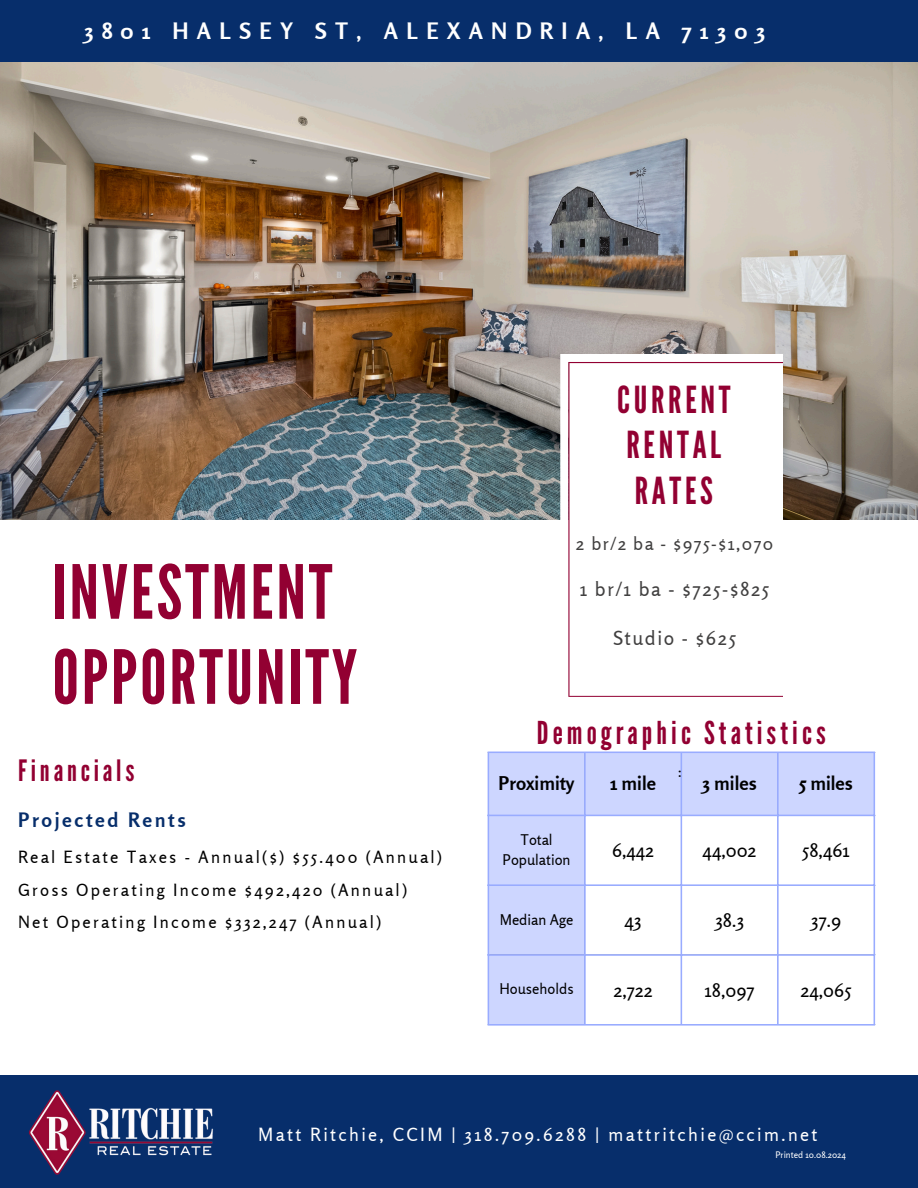
<style>
.page{position:relative;width:918px;height:1188px;background:#fff}
.page>*{position:absolute;margin:0;border:0;box-sizing:border-box;transform-origin:0 0}
.t1{font:74.4px/85.1px "League Gothic";letter-spacing:.04em;color:#920032}
.t2{font:37.2px/45.8px "League Gothic";letter-spacing:.1em;color:#920032}
.t3{font:31.5px "League Gothic";letter-spacing:.13em;color:#920032}
.t4{font:29.4px "League Gothic";letter-spacing:.13em;color:#920032}
.t5{font:700 22.65px "Rosario";letter-spacing:.37em;color:#fff}
.t6{font:700 19.8px "Rosario";letter-spacing:.13em;color:#072e6b}
.t7{font:19.5px "Rosario";letter-spacing:.08em;color:#414040}
.t8{font:18.9px "Rosario";color:#000}
.t9{font:700 18.9px "Rosario";color:#000}
.t10{font:18.15px "Rosario";letter-spacing:.13em;color:#fff}
.t11{font:18px "Rosario";letter-spacing:.08em;color:#414040}
.t12{font:16.8px/32.7px "Rosario";letter-spacing:.13em;color:#000}
.t13{font:14.7px/19.6px "Rosario";color:#000;text-align:center}
.t14{font:9px "Rosario";color:#fff}
</style>
<div class="page">
<img style="left:0;top:62px;width:918px;height:458px">
<svg style="left:560px;top:354px;width:223px;height:166px"></svg>
<svg style="left:568px;top:362px;width:215px;height:335px"></svg>
<div style="left:0;top:0;width:918px;height:62px;background:#072e6b"></div>
<div style="left:0;top:1075px;width:918px;height:113px;background:#072e6b"></div>
<img style="left:29px;top:1090px;width:184px;height:85px">
<svg style="left:489px;top:753px;width:385px;height:271px"></svg>
<hr style="left:488px;top:753px;width:1px;height:271px;background:#99acff">
<hr style="left:584px;top:753px;width:2px;height:271px;background:#99acff">
<hr style="left:681px;top:753px;width:1px;height:271px;background:#99acff">
<hr style="left:777px;top:753px;width:2px;height:271px;background:#99acff">
<hr style="left:874px;top:753px;width:1px;height:271px;background:#99acff">
<hr style="left:488px;top:752px;width:387px;height:1px;background:#99acff">
<hr style="left:488px;top:815px;width:387px;height:1px;background:#99acff">
<hr style="left:488px;top:884px;width:387px;height:2px;background:#99acff">
<hr style="left:488px;top:954px;width:387px;height:2px;background:#99acff">
<hr style="left:488px;top:1024px;width:387px;height:2px;background:#99acff">
<h6 class="t5" style="left:84px;top:17px;width:683px">3801 HALSEY ST, ALEXANDRIA, LA 71303</h6>
<p class="t1" style="left:53px;top:551px;width:306px">INVESTMENT<br>OPPORTUNITY</p>
<p class="t4" style="left:18px;top:754px;width:118px">Financials</p>
<p class="t6" style="left:18px;top:808px;width:169px">Projected Rents</p>
<p class="t12" style="left:18px;top:841px;width:425px">Real Estate Taxes - Annual($) $55.400 (Annual)<br>Gross Operating Income $492,420 (Annual)<br>Net Operating Income $332,247 (Annual)</p>
<p class="t2" style="left:617px;top:377px;width:115px">CURRENT<br>RENTAL<br>RATES</p>
<p class="t11" style="left:576px;top:533px;width:199px">2 br/2 ba - $975-$1,070</p>
<p class="t7" style="left:580px;top:577px;width:191px">1 br/1 ba - $725-$825</p>
<p class="t7" style="left:613px;top:626px;width:124px">Studio - $625</p>
<h6 class="t3" style="left:537px;top:715px;width:290px">Demographic Statistics</h6>
<h6 class="t13" style="left:677px;top:762px;width:6px">:</h6>
<h2 class="t9" style="left:499px;top:772px;width:77px">Proximity</h2>
<h6 class="t9" style="left:610px;top:772px;width:48px">1 mile</h6>
<h1 class="t9" style="left:702px;top:772px;width:56px">3 miles</h1>
<h3 class="t9" style="left:799px;top:772px;width:55px">5 miles</h3>
<p class="t13" style="left:503px;top:830px;width:70px">Total<br>Population</p>
<p class="t8" style="left:612px;top:839px;width:44px">6,442</p>
<p class="t8" style="left:703px;top:839px;width:55px">44,002</p>
<p class="t8" style="left:802px;top:839px;width:49px">58,461</p>
<p class="t13" style="left:500px;top:909px;width:75px">Median Age</p>
<p class="t8" style="left:625px;top:908px;width:19px">43</p>
<p class="t8" style="left:715px;top:908px;width:31px">38.3</p>
<p class="t8" style="left:811px;top:908px;width:32px">37.9</p>
<p class="t13" style="left:499px;top:979px;width:76px">Households</p>
<p class="t8" style="left:614px;top:978px;width:41px">2,722</p>
<p class="t8" style="left:705px;top:978px;width:52px">18,097</p>
<p class="t8" style="left:801px;top:978px;width:52px">24,065</p>
<p class="t10" style="left:258px;top:1123px;width:561px">Matt Ritchie, CCIM | 318.709.6288 | mattritchie@ccim.net</p>
<p class="t14" style="left:775px;top:1150px;width:72px">Printed 10.08.2024</p>
</div>
